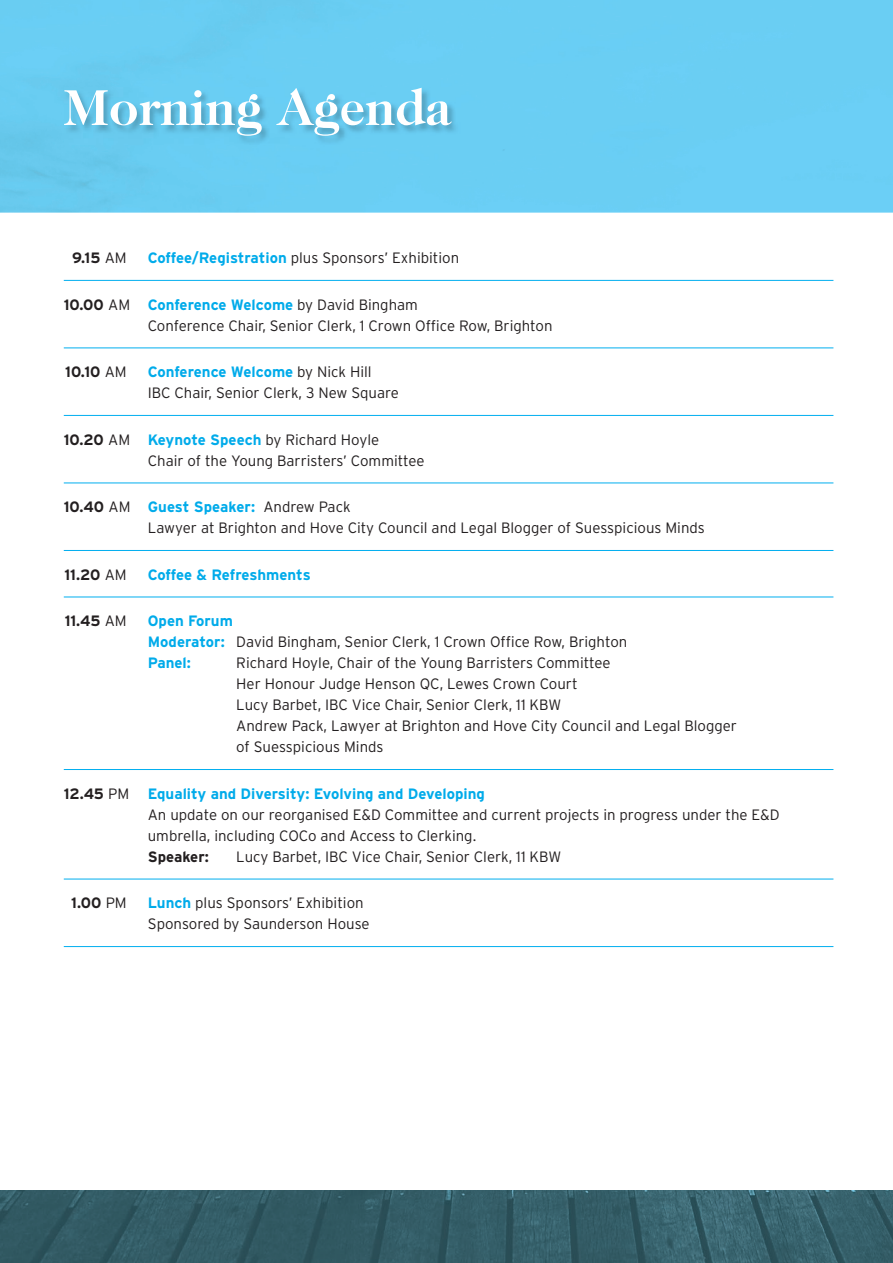
<style>
.page{position:relative;width:893px;height:1263px;background:#fff}
.page>*{position:absolute;margin:0;border:0;box-sizing:border-box;transform-origin:0 0}
.t1{font:700 51px "Caslon Two Twenty Four";color:#fff}
.t2{font:300 15px/21px "Interstate";color:#231f20}
.t3{font:700 15px "Interstate";color:#231f20}
.t4{font:700 15px "Interstate";letter-spacing:-.005em;color:#00abea}
.s1{font-weight:300}
.s2{font-weight:700;color:#00abea}
.s3{font-weight:700}
</style>
<div class="page">
<div style="left:0;top:0;width:893px;height:213px;background:#6acef3"></div>
<img style="left:64px;top:88px;width:396px;height:57px">
<hr style="left:64px;top:280px;width:769px;height:1px;background:#00aeef">
<hr style="left:64px;top:347px;width:769px;height:1px;background:#00aeef">
<hr style="left:64px;top:415px;width:769px;height:1px;background:#00aeef">
<hr style="left:64px;top:483px;width:769px;height:1px;background:#00aeef">
<hr style="left:64px;top:550px;width:769px;height:1px;background:#00aeef">
<hr style="left:64px;top:597px;width:769px;height:1px;background:#00aeef">
<hr style="left:64px;top:769px;width:769px;height:1px;background:#00aeef">
<hr style="left:64px;top:879px;width:769px;height:1px;background:#00aeef">
<hr style="left:64px;top:946px;width:769px;height:1px;background:#00aeef">
<img style="left:0;top:1191px;width:893px;height:72px">
<h1 class="t1" style="left:64px;top:78px;width:389px">Morning Agenda</h1>
<p class="t3" style="left:72px;top:249px;width:56px">9.15 <span class="s1">AM</span></p>
<p class="t2" style="left:148px;top:247px;width:313px"><span class="s2">Coffee/Registration</span> plus Sponsors’ Exhibition</p>
<p class="t2" style="left:148px;top:294px;width:406px;text-indent:-84px"><span class="s3">10.00</span> AM <span class="s2">Conference Welcome</span> by David Bingham<br>Conference Chair, Senior Clerk, 1 Crown Office Row, Brighton</p>
<p class="t3" style="left:65px;top:363px;width:63px">10.10 <span class="s1">AM</span></p>
<p class="t2" style="left:148px;top:361px;width:253px"><span class="s2">Conference Welcome</span> by Nick Hill<br>IBC Chair, Senior Clerk, 3 New Square</p>
<p class="t2" style="left:148px;top:429px;width:278px;text-indent:-84px"><span class="s3">10.20</span> AM <span class="s2">Keynote Speech</span> by Richard Hoyle<br>Chair of the Young Barristers’ Committee</p>
<p class="t2" style="left:148px;top:496px;width:559px;text-indent:-84px"><span class="s3">10.40</span> AM <span class="s2">Guest Speaker:</span> Andrew Pack<br>Lawyer at Brighton and Hove City Council and Legal Blogger of Suesspicious Minds</p>
<p class="t3" style="left:65px;top:566px;width:64px">11.20 <span class="s1">AM</span></p>
<p class="t4" style="left:148px;top:566px;width:165px">Coffee &amp; Refreshments</p>
<p class="t3" style="left:65px;top:612px;width:64px">11.45 <span class="s1">AM</span></p>
<p class="t2" style="left:148px;top:610px;width:481px"><span class="s2">Open Forum<br>Moderator:</span> David Bingham, Senior Clerk, 1 Crown Office Row, Brighton<br><span class="s2">Panel:</span></p>
<p class="t2" style="left:236px;top:652px;width:502px">Richard Hoyle, Chair of the Young Barristers Committee<br>Her Honour Judge Henson QC, Lewes Crown Court<br>Lucy Barbet, IBC Vice Chair, Senior Clerk, 11 KBW<br>Andrew Pack, Lawyer at Brighton and Hove City Council and Legal Blogger of Suesspicious Minds</p>
<p class="t2" style="left:148px;top:783px;width:633px;text-indent:-84px"><span class="s3">12.45</span> PM <span class="s2">Equality and Diversity: Evolving and Developing<br></span>An update on our reorganised E&amp;D Committee and current projects in progress under the E&amp;D umbrella, including COCo and Access to Clerking.</p>
<p class="t3" style="left:148px;top:848px;width:63px">Speaker:</p>
<p class="t2" style="left:236px;top:846px;width:326px">Lucy Barbet, IBC Vice Chair, Senior Clerk, 11 KBW</p>
<p class="t3" style="left:71px;top:894px;width:57px">1.00 <span class="s1">PM</span></p>
<p class="t2" style="left:148px;top:892px;width:223px"><span class="s2">Lunch</span> plus Sponsors’ Exhibition<br>Sponsored by Saunderson House</p>
</div>
